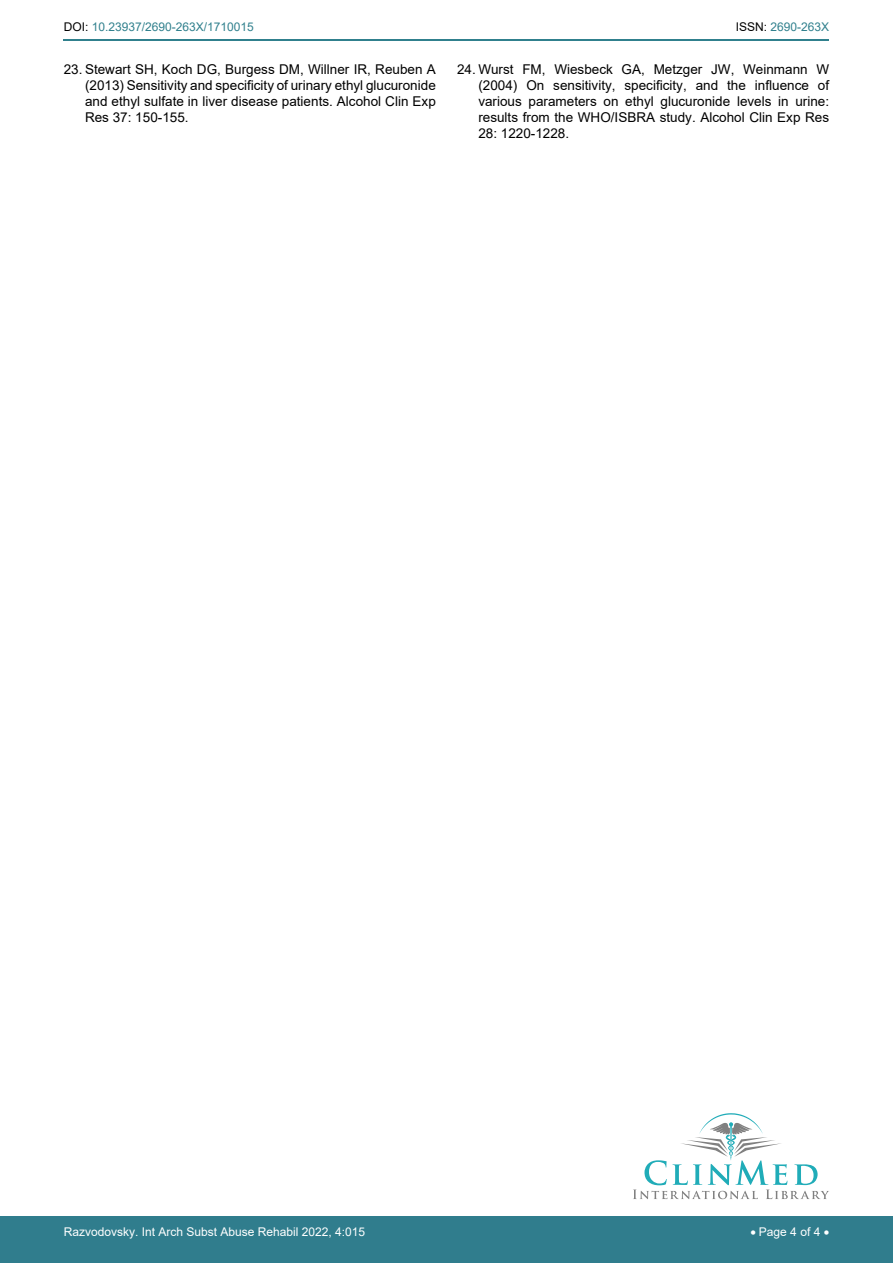
<style>
.page{position:relative;width:893px;height:1263px;background:#fff}
.page>*{position:absolute;margin:0;border:0;box-sizing:border-box;transform-origin:0 0}
.t1{font:13.5px/16.2px "Arial";color:#000;text-align:justify}
.t2{font:12px "Arial";color:#fff}
.t3{font:12px "Arial";color:#30808d}
.s1{color:#000}
</style>
<div class="page">
<hr style="left:64px;top:40px;width:765px;height:1px;background:#30808d">
<div style="left:0;top:1217px;width:893px;height:46px;background:#307d8d"></div>
<svg style="left:633px;top:1113px;width:196px;height:86px"></svg>
<p class="t3" style="left:64px;top:19px;width:192px"><span class="s1">DOI:</span> 10.23937/2690-263X/1710015</p>
<p class="t3" style="left:736px;top:19px;width:95px"><span class="s1">ISSN:</span> 2690-263X</p>
<p class="t1" style="left:85px;top:61px;width:352px;text-indent:-21px">23. Stewart SH, Koch DG, Burgess DM, Willner IR, Reuben A (2013) Sensitivity and specificity of urinary ethyl glucuronide and ethyl sulfate in liver disease patients. Alcohol Clin Exp Res 37: 150-155.</p>
<p class="t1" style="left:478px;top:61px;width:352px;text-indent:-21px">24. Wurst FM, Wiesbeck GA, Metzger JW, Weinmann W (2004) On sensitivity, specificity, and the influence of various parameters on ethyl glucuronide levels in urine: results from the WHO/ISBRA study. Alcohol Clin Exp Res 28: 1220-1228.</p>
<p class="t2" style="left:64px;top:1223px;width:303px">Razvodovsky. Int Arch Subst Abuse Rehabil 2022, 4:015</p>
<p class="t2" style="left:750px;top:1223px;width:80px">• Page 4 of 4 •</p>
</div>
